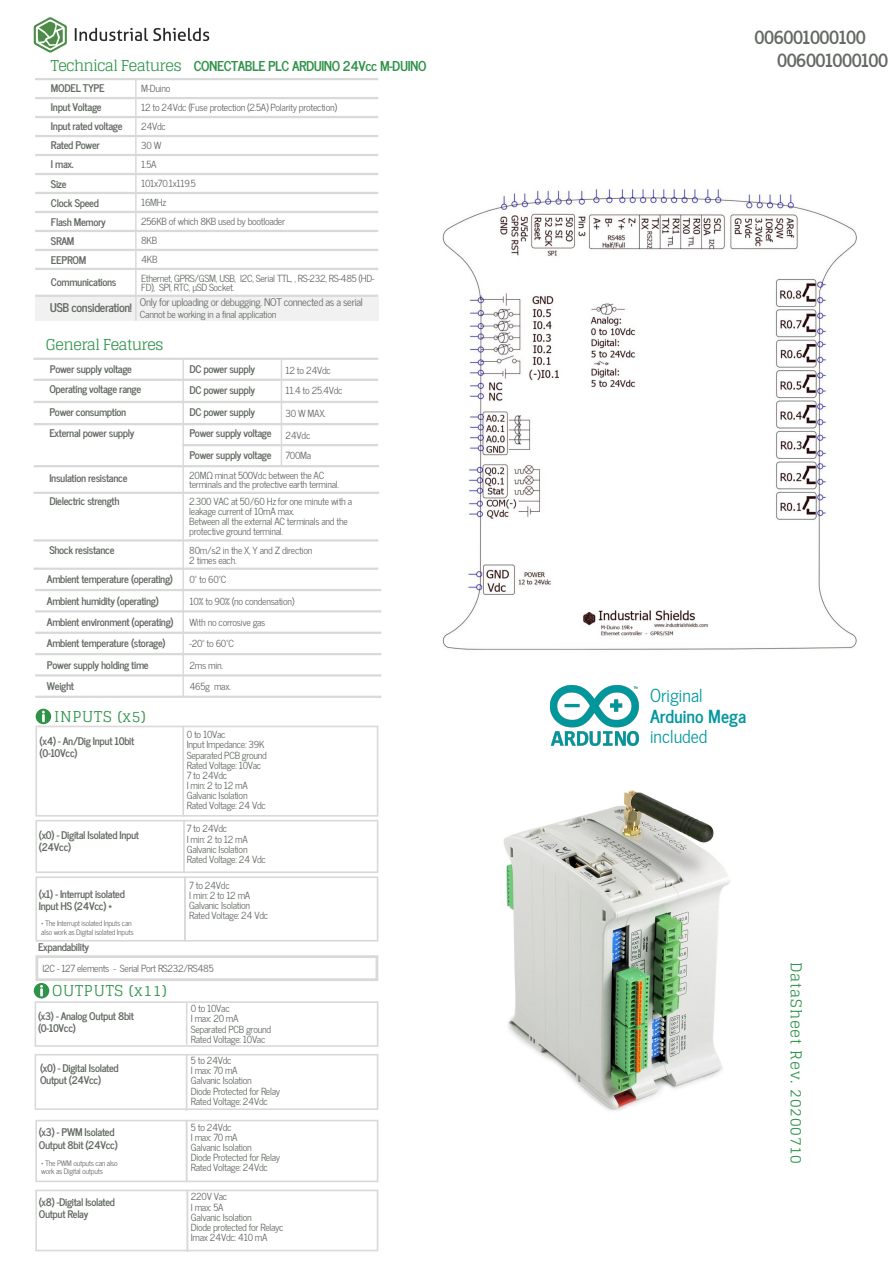
<style>
.page{position:relative;width:894px;height:1264px;background:#fff}
.page>*{position:absolute;margin:0;border:0;box-sizing:border-box;transform-origin:0 0}
.t1{font:700 18px/22.5px "News Cycle";letter-spacing:-.03em;color:#646a63}
.t2{font:17.85px "News Cycle";color:#03989e}
.t3{font:700 17.85px "News Cycle";color:#03989e}
.t4{font:15px "Glegoo";letter-spacing:.05em;color:#2e9348}
.t5{font:15px "Glegoo";letter-spacing:-.05em;color:#2e9348}
.t6{font:700 13.5px "News Cycle";letter-spacing:-.03em;color:#2e9348}
.t7{font:700 12px "News Cycle";letter-spacing:-.03em;color:#646a63}
.t8{font:700 10.5px/12.5px "News Cycle";letter-spacing:-.03em;color:#646a63}
.t9{font:10.5px "News Cycle";letter-spacing:-.03em;color:#646a63}
.t10{font:9.75px/10.2px "News Cycle";letter-spacing:-.03em;color:#646a63}
.t11{font:7.5px/9px "News Cycle";letter-spacing:-.03em;color:#646a63}
.s1{font-family:"Glegoo";font-weight:400;font-size:15px}
</style>
<div class="page">
<img style="left:34px;top:17px;width:33px;height:36px">
<img style="left:74px;top:27px;width:135px;height:15px">
<hr style="left:35px;top:727px;width:2px;height:88px;background:#d9d9d9">
<hr style="left:376px;top:727px;width:2px;height:88px;background:#d9d9d9">
<hr style="left:37px;top:815px;width:339px;height:1px;background:#d9d9d9">
<hr style="left:37px;top:725px;width:339px;height:2px;background:#d9d9d9">
<hr style="left:35px;top:821px;width:2px;height:50px;background:#d9d9d9">
<hr style="left:376px;top:821px;width:2px;height:50px;background:#d9d9d9">
<hr style="left:37px;top:871px;width:339px;height:2px;background:#d9d9d9">
<hr style="left:37px;top:819px;width:339px;height:2px;background:#d9d9d9">
<hr style="left:35px;top:878px;width:2px;height:61px;background:#d9d9d9">
<hr style="left:376px;top:878px;width:2px;height:61px;background:#d9d9d9">
<hr style="left:37px;top:939px;width:339px;height:2px;background:#d9d9d9">
<hr style="left:37px;top:876px;width:339px;height:2px;background:#d9d9d9">
<hr style="left:35px;top:958px;width:3px;height:20px;background:#d9d9d9">
<hr style="left:375px;top:958px;width:3px;height:20px;background:#d9d9d9">
<hr style="left:38px;top:978px;width:337px;height:3px;background:#d9d9d9">
<hr style="left:38px;top:955px;width:337px;height:3px;background:#d9d9d9">
<hr style="left:35px;top:1002px;width:1px;height:43px;background:#d9d9d9">
<hr style="left:376px;top:1002px;width:2px;height:43px;background:#d9d9d9">
<hr style="left:36px;top:1045px;width:340px;height:1px;background:#d9d9d9">
<hr style="left:36px;top:1001px;width:340px;height:1px;background:#d9d9d9">
<hr style="left:35px;top:1055px;width:1px;height:53px;background:#d9d9d9">
<hr style="left:376px;top:1055px;width:2px;height:53px;background:#d9d9d9">
<hr style="left:36px;top:1108px;width:340px;height:1px;background:#d9d9d9">
<hr style="left:36px;top:1053px;width:340px;height:2px;background:#d9d9d9">
<hr style="left:35px;top:1121px;width:2px;height:59px;background:#d9d9d9">
<hr style="left:376px;top:1121px;width:2px;height:59px;background:#d9d9d9">
<hr style="left:37px;top:1180px;width:339px;height:2px;background:#d9d9d9">
<hr style="left:37px;top:1119px;width:339px;height:2px;background:#d9d9d9">
<svg style="left:35px;top:78px;width:343px;height:243px"></svg>
<svg style="left:34px;top:357px;width:347px;height:341px"></svg>
<svg style="left:182px;top:727px;width:4px;height:213px"></svg>
<svg style="left:186px;top:1119px;width:1px;height:61px"></svg>
<svg style="left:186px;top:1055px;width:1px;height:55px"></svg>
<svg style="left:186px;top:1002px;width:1px;height:42px"></svg>
<svg style="left:35px;top:708px;width:16px;height:19px"></svg>
<svg style="left:34px;top:978px;width:15px;height:24px"></svg>
<hr style="left:35px;top:1191px;width:2px;height:58px;background:#d9d9d9">
<hr style="left:376px;top:1191px;width:2px;height:58px;background:#d9d9d9">
<hr style="left:37px;top:1249px;width:339px;height:2px;background:#d9d9d9">
<hr style="left:37px;top:1189px;width:339px;height:2px;background:#d9d9d9">
<svg style="left:186px;top:1189px;width:2px;height:61px"></svg>
<img style="left:442px;top:188px;width:415px;height:462px">
<img style="left:550px;top:685px;width:88px;height:60px">
<img style="left:504px;top:790px;width:226px;height:321px">
<h3 class="t6" style="left:51px;top:54px;width:377px"><span class="s1">Technical Features</span> CONECTABLE PLC ARDUINO 24Vcc M-DUINO</h3>
<p class="t8" style="left:51px;top:81px;width:55px">MODEL TYPE</p>
<p class="t10" style="left:141px;top:83px;width:31px">M-Duino</p>
<p class="t8" style="left:51px;top:100px;width:52px">Input Voltage</p>
<p class="t10" style="left:141px;top:102px;width:197px">12 to 24Vdc (Fuse protection (2.5A) Polarity protection)</p>
<p class="t8" style="left:51px;top:119px;width:73px">Input rated voltage</p>
<p class="t10" style="left:141px;top:121px;width:26px">24Vdc</p>
<p class="t8" style="left:51px;top:138px;width:50px">Rated Power</p>
<p class="t10" style="left:141px;top:140px;width:22px">30W</p>
<p class="t8" style="left:51px;top:158px;width:24px">I max.</p>
<p class="t10" style="left:141px;top:159px;width:17px">1.5A</p>
<p class="t8" style="left:51px;top:177px;width:17px">Size</p>
<p class="t10" style="left:141px;top:178px;width:56px">101x70.1x119.5</p>
<p class="t8" style="left:51px;top:196px;width:49px">Clock Speed</p>
<p class="t10" style="left:141px;top:196px;width:27px">16MHz</p>
<p class="t8" style="left:51px;top:215px;width:56px">Flash Memory</p>
<p class="t10" style="left:141px;top:215px;width:145px">256KB of which 8KB used by bootloader</p>
<p class="t8" style="left:51px;top:234px;width:25px">SRAM</p>
<p class="t10" style="left:141px;top:234px;width:17px">8KB</p>
<p class="t8" style="left:51px;top:253px;width:37px">EEPROM</p>
<p class="t10" style="left:141px;top:253px;width:18px">4KB</p>
<p class="t8" style="left:51px;top:275px;width:67px">Communications</p>
<p class="t10" style="left:141px;top:273px;width:235px;line-height:9px">Ethernet, GPRS/GSM, USB, I2C, Serial TTL, , RS-232, RS-485 (HD-<br>FD), SPI, RTC, µSD Socket.</p>
<p class="t7" style="left:50px;top:297px;width:84px">USB consideration!</p>
<p class="t9" style="left:140px;top:292px;width:224px">Only for uploading or debugging. NOT connected as a serial</p>
<p class="t10" style="left:140px;top:309px;width:138px">Cannot be working in a final application</p>
<h3 class="t5" style="left:46px;top:336px;width:119px">General Features</h3>
<p class="t8" style="left:50px;top:362px;width:84px">Power supply voltage</p>
<p class="t8" style="left:189px;top:358px;width:67px;line-height:21.1px">DC power supply<br>DC power supply</p>
<p class="t8" style="left:189px;top:401px;width:84px;line-height:21.1px">DC power supply<br>Power supply voltage<br>Power supply voltage</p>
<p class="t8" style="left:49px;top:382px;width:93px">Operating voltage range</p>
<p class="t8" style="left:49px;top:405px;width:78px">Power consumption</p>
<p class="t8" style="left:49px;top:426px;width:86px">External power supply</p>
<p class="t10" style="left:285px;top:365px;width:47px">12 to 24Vdc</p>
<p class="t10" style="left:285px;top:385px;width:58px">11.4 to 25.4Vdc</p>
<p class="t10" style="left:285px;top:408px;width:42px">30 W MAX.</p>
<p class="t10" style="left:285px;top:429px;width:26px">24Vdc</p>
<p class="t10" style="left:285px;top:449px;width:27px">700Ma</p>
<p class="t8" style="left:49px;top:471px;width:80px">Insulation resistance</p>
<p class="t10" style="left:189px;top:470px;width:151px;line-height:9px">20MΩ min.at 500Vdc between the AC terminals and the protective earth terminal.</p>
<p class="t8" style="left:49px;top:494px;width:72px">Dielectric strength</p>
<p class="t10" style="left:189px;top:495px;width:164px">2.300 VAC at 50/60 Hz for one minute with a leakage current of 10mA max.<br>Between all the external AC terminals and the protective ground terminal.</p>
<p class="t8" style="left:49px;top:543px;width:67px">Shock resistance</p>
<p class="t10" style="left:189px;top:545px;width:125px">80m/s2 in the X, Y and Z direction<br>2 times each.</p>
<p class="t8" style="left:47px;top:572px;width:128px">Ambient temperature (operating)</p>
<p class="t10" style="left:189px;top:574px;width:38px">0º to 60ºC</p>
<p class="t8" style="left:47px;top:594px;width:113px">Ambient humidity (operating)</p>
<p class="t10" style="left:189px;top:595px;width:106px">10% to 90% (no condensation)</p>
<p class="t8" style="left:47px;top:615px;width:128px">Ambient environment (operating)</p>
<p class="t8" style="left:47px;top:658px;width:103px">Power supply holding time</p>
<p class="t8" style="left:47px;top:636px;width:120px">Ambient temperature (storage)</p>
<p class="t8" style="left:47px;top:679px;width:29px">Weight</p>
<h3 class="t4" style="left:54px;top:707px;width:93px">INPUTS (x5)</h3>
<p class="t8" style="left:40px;top:734px;width:96px">(x4) - An/Dig Input 10bit (0-10Vcc)</p>
<p class="t8" style="left:39px;top:828px;width:102px">(x0) - Digital Isolated Input (24Vcc)</p>
<p class="t8" style="left:39px;top:886px;width:87px">(x1) - Interrupt isolated<br>Input HS (24Vcc) *</p>
<p class="t11" style="left:41px;top:918px;width:94px">* The Interrupt isolated Inputs can also work as Digital isolated Inputs</p>
<p class="t8" style="left:38px;top:940px;width:53px">Expandability</p>
<p class="t10" style="left:189px;top:616px;width:77px">With no corrosive gas</p>
<p class="t10" style="left:189px;top:659px;width:35px">2ms min.</p>
<p class="t10" style="left:189px;top:638px;width:46px">-20º to 60ºC</p>
<p class="t10" style="left:189px;top:681px;width:43px">465g max.</p>
<p class="t10" style="left:187px;top:729px;width:82px">0 to 10Vac<br>Input Impedance: 39K<br>Separated PCB ground<br>Rated Voltage: 10Vac<br>7 to 24Vdc<br>I min: 2 to 12 mA<br>Galvanic Isolation<br>Rated Voltage: 24 Vdc</p>
<p class="t10" style="left:187px;top:823px;width:80px">7 to 24Vdc<br>I min: 2 to 12 mA<br>Galvanic Isolation<br>Rated Voltage: 24 Vdc</p>
<p class="t10" style="left:189px;top:879px;width:80px">7 to 24Vdc<br>I min: 2 to 12 mA<br>Galvanic Isolation<br>Rated Voltage: 24 Vdc</p>
<p class="t10" style="left:43px;top:962px;width:172px">I2C - 127 elements - Serial Port RS232/RS485</p>
<h3 class="t4" style="left:52px;top:981px;width:116px">OUTPUTS (x11)</h3>
<p class="t8" style="left:38px;top:1008px;width:97px">(x3) - Analog Output 8bit (0-10Vcc)</p>
<p class="t8" style="left:40px;top:1060px;width:80px">(x0) - Digital Isolated<br>Output (24Vcc)</p>
<p class="t8" style="left:39px;top:1125px;width:80px">(x3) - PWM Isolated<br>Output 8bit (24Vcc)</p>
<p class="t11" style="left:41px;top:1158px;width:78px;line-height:8.4px">* The PWM outputs can also work as Digital outputs</p>
<p class="t10" style="left:191px;top:1002px;width:82px">0 to 10Vac<br>I max: 20 mA<br>Separated PCB ground<br>Rated Voltage: 10Vac</p>
<p class="t10" style="left:191px;top:1054px;width:91px">5 to 24Vdc<br>I max: 70 mA<br>Galvanic Isolation<br>Diode Protected for Relay<br>Rated Voltage: 24Vdc</p>
<p class="t10" style="left:191px;top:1121px;width:91px">5 to 24Vdc<br>I max: 70 mA<br>Galvanic Isolation<br>Diode Protected for Relay<br>Rated Voltage: 24Vdc</p>
<p class="t8" style="left:39px;top:1195px;width:78px">(x8) -Digital Isolated<br>Output Relay</p>
<p class="t10" style="left:191px;top:1190px;width:94px">220V Vac<br>I max: 5A<br>Galvanic Isolation<br>Diode protected for Relayc<br>Imax 24Vdc: 410 mA</p>
<h1 class="t1" style="left:777px;top:25px;width:113px;text-indent:-23px">006001000100<br>006001000100</h1>
<h2 class="t2" style="left:649px;top:679px;width:54px">Original</h2>
<h2 class="t3" style="left:649px;top:700px;width:98px">Arduino Mega</h2>
<h2 class="t2" style="left:649px;top:720px;width:59px">included</h2>
<h3 class="t4" style="left:804px;top:962px;width:203px;rotate:90deg">DataSheet Rev. 20200710</h3>
</div>
